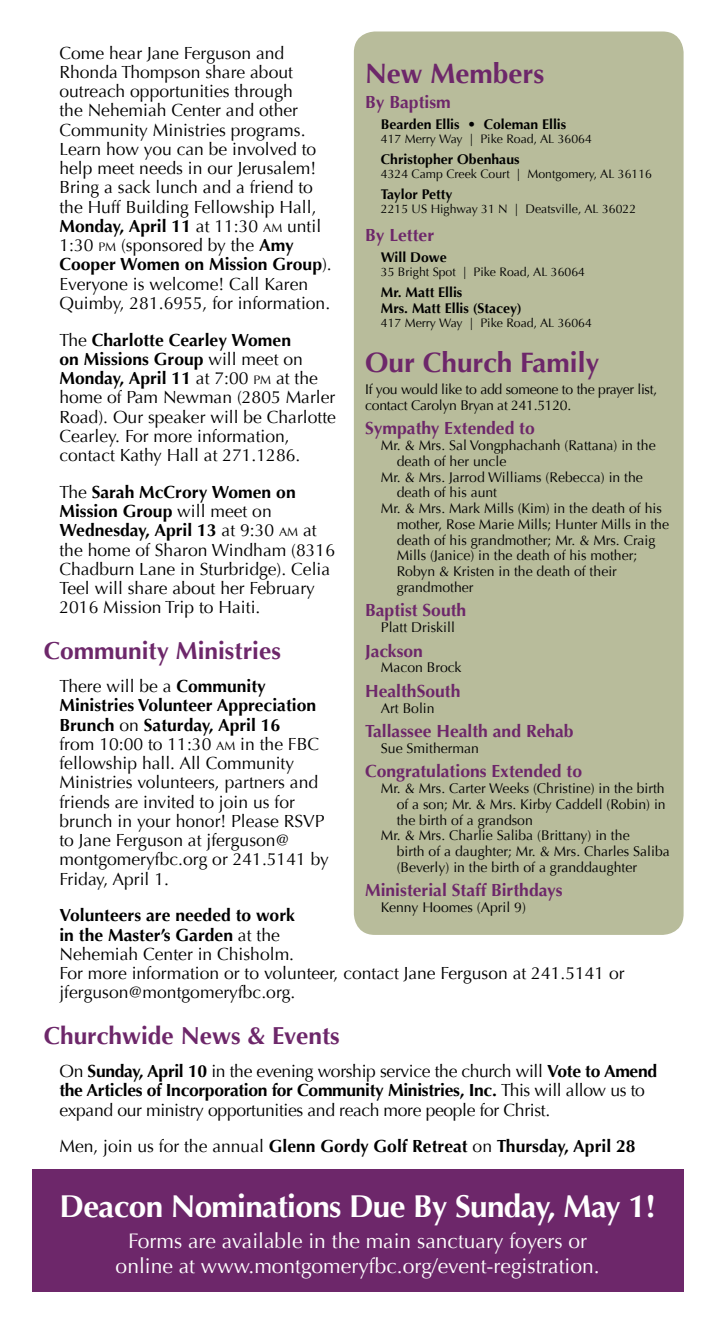
<style>
.page{position:relative;width:715px;height:1323px;background:#fff}
.page>*{position:absolute;margin:0;border:0;box-sizing:border-box;transform-origin:0 0}
.t1{font:700 31.5px "Optima";letter-spacing:-.02em;color:#fff}
.t2{font:700 28px "Optima";color:#6d276a}
.t3{font:700 24.5px "Optima";color:#6d276a}
.t4{font:21px/24.5px "Optima";color:#fff;text-align:center}
.t5{font:17.5px/19.2px "Optima";color:#000}
.t6{font:17.5px/19.2px "Optima";letter-spacing:-.02em;color:#000}
.t7{font:700 17.5px "Optima";color:#6d276a}
.t8{font:700 17.5px "Optima";color:#000}
.t9{font:14px "Optima";color:#000}
.t10{font:700 14px/15.8px "Optima";color:#000}
.t11{font:14px/15.8px "Optima";letter-spacing:-.02em;color:#000}
.t12{font:12.25px "Optima";color:#000}
.s1{font-weight:700}
.s2{font-size:12.25px}
.s3{font-weight:400}
</style>
<div class="page">
<div style="left:353px;top:32px;width:330px;height:903px;background:#b8bc9b;border-radius:21px"></div>
<div style="left:32px;top:1169px;width:651px;height:123px;background:#6d276a"></div>
<p class="t5" style="left:59px;top:43px;width:274px">Come hear Jane Ferguson and<br>Rhonda Thompson share about outreach opportunities through<br>the Nehemiah Center and other<br>Community Ministries programs.<br>Learn how you can be involved to help meet needs in our Jerusalem!<br>Bring a sack lunch and a friend to the Huff Building Fellowship Hall,<br><span class="s1">Monday, April 11</span> at 11:30 <span class="s2">AM</span> until<br>1:30 <span class="s2">PM</span> (sponsored by the <span class="s1">Amy<br>Cooper Women on Mission Group</span>).<br>Everyone is welcome! Call Karen<br>Quimby, 281.6955, for information.</p>
<p class="t5" style="left:59px;top:330px;width:278px">The <span class="s1">Charlotte Cearley Women<br>on Missions Group</span> will meet on<br><span class="s1">Monday, April 11</span> at 7:00 <span class="s2">PM</span> at the home of Pam Newman (2805 Marler<br>Road). Our speaker will be Charlotte<br>Cearley. For more information, contact Kathy Hall at 271.1286.</p>
<p class="t5" style="left:59px;top:483px;width:277px">The <span class="s1">Sarah McCrory Women on<br>Mission Group</span> will meet on<br><span class="s1">Wednesday, April 13</span> at 9:30 <span class="s2">AM</span> at the home of Sharon Windham (8316<br>Chadburn Lane in Sturbridge). Celia<br>Teel will share about her February<br>2016 Mission Trip to Haiti.</p>
<h3 class="t3" style="left:44px;top:636px;width:238px">Community Ministries</h3>
<p class="t5" style="left:59px;top:677px;width:271px">There will be a <span class="s1">Community<br>Ministries Volunteer Appreciation<br>Brunch</span> on <span class="s1">Saturday, April 16<br></span>from 10:00 to 11:30 <span class="s2">AM</span> in the FBC fellowship hall. All Community<br>Ministries volunteers, partners and friends are invited to join us for brunch in your honor! Please RSVP to Jane Ferguson at jferguson@ montgomeryfbc.org or 241.5141 by<br>Friday, April 1.</p>
<p class="t5" style="left:59px;top:906px;width:566px"><span class="s1">Volunteers are needed to work<br>in the Master’s Garden</span> at the<br>Nehemiah Center in Chisholm.<br>For more information or to volunteer, contact Jane Ferguson at 241.5141 or jferguson@montgomeryfbc.org.</p>
<h3 class="t3" style="left:44px;top:1021px;width:297px">Churchwide News &amp; Events</h3>
<p class="t6" style="left:59px;top:1062px;width:598px">On <span class="s1">Sunday, April 10</span> in the evening worship service the church will <span class="s1">Vote to Amend the Articles of Incorporation for Community Ministries, Inc.</span> This will allow us to expand our ministry opportunities and reach more people for Christ.</p>
<p class="t8" style="left:59px;top:1136px;width:577px"><span class="s3">Men, join us for the annual</span> Glenn Gordy Golf Retreat <span class="s3">on</span> Thursday, April 28</p>
<h2 class="t2" style="left:365px;top:58px;width:180px">New Members</h2>
<p class="t7" style="left:365px;top:92px;width:87px">By Baptism</p>
<p class="t10" style="left:380px;top:116px;width:187px">Bearden Ellis • Coleman Ellis</p>
<p class="t12" style="left:380px;top:132px;width:212px">417 Merry Way | Pike Road, AL 36064</p>
<p class="t10" style="left:380px;top:151px;width:140px">Christopher Obenhaus</p>
<p class="t12" style="left:380px;top:167px;width:272px">4324 Camp Creek Court | Montgomery, AL 36116</p>
<p class="t10" style="left:380px;top:186px;width:73px">Taylor Petty</p>
<p class="t12" style="left:380px;top:202px;width:256px">2215 US Highway 31 N | Deatsville, AL 36022</p>
<p class="t7" style="left:365px;top:225px;width:71px">By Letter</p>
<p class="t10" style="left:380px;top:249px;width:67px">Will Dowe</p>
<p class="t12" style="left:380px;top:265px;width:205px">35 Bright Spot | Pike Road, AL 36064</p>
<p class="t10" style="left:380px;top:284px;width:142px">Mr. Matt Ellis<br>Mrs. Matt Ellis (Stacey)</p>
<p class="t12" style="left:380px;top:315px;width:212px">417 Merry Way | Pike Road, AL 36064</p>
<h2 class="t2" style="left:365px;top:346px;width:236px">Our Church Family</h2>
<p class="t11" style="left:365px;top:382px;width:293px">If you would like to add someone to the prayer list, contact Carolyn Bryan at 241.5120.</p>
<p class="t7" style="left:365px;top:418px;width:171px">Sympathy Extended to</p>
<p class="t9" style="left:380px;top:437px;width:276px">Mr. &amp; Mrs. Sal Vongphachanh (Rattana) in the</p>
<p class="t9" style="left:396px;top:453px;width:111px">death of her uncle</p>
<p class="t9" style="left:380px;top:469px;width:263px">Mr. &amp; Mrs. Jarrod Williams (Rebecca) in the</p>
<p class="t9" style="left:396px;top:485px;width:102px">death of his aunt</p>
<p class="t9" style="left:380px;top:500px;width:282px">Mr. &amp; Mrs. Mark Mills (Kim) in the death of his</p>
<p class="t9" style="left:396px;top:516px;width:274px">mother, Rose Marie Mills; Hunter Mills in the</p>
<p class="t9" style="left:396px;top:532px;width:260px">death of his grandmother; Mr. &amp; Mrs. Craig</p>
<p class="t9" style="left:396px;top:548px;width:242px">Mills (Janice) in the death of his mother;</p>
<p class="t9" style="left:396px;top:563px;width:221px">Robyn &amp; Kristen in the death of their</p>
<p class="t9" style="left:396px;top:579px;width:78px">grandmother</p>
<p class="t7" style="left:365px;top:600px;width:103px">Baptist South</p>
<p class="t9" style="left:380px;top:619px;width:75px">Platt Driskill</p>
<p class="t7" style="left:365px;top:641px;width:59px">Jackson</p>
<p class="t9" style="left:380px;top:660px;width:82px">Macon Brock</p>
<p class="t7" style="left:365px;top:681px;width:97px">HealthSouth</p>
<p class="t9" style="left:380px;top:700px;width:55px">Art Bolin</p>
<p class="t7" style="left:365px;top:721px;width:210px">Tallassee Health and Rehab</p>
<p class="t9" style="left:380px;top:740px;width:100px">Sue Smitherman</p>
<p class="t7" style="left:365px;top:761px;width:218px">Congratulations Extended to</p>
<p class="t9" style="left:380px;top:780px;width:285px">Mr. &amp; Mrs. Carter Weeks (Christine) in the birth</p>
<p class="t9" style="left:396px;top:796px;width:270px">of a son; Mr. &amp; Mrs. Kirby Caddell (Robin) in</p>
<p class="t9" style="left:396px;top:812px;width:138px">the birth of a grandson</p>
<p class="t9" style="left:380px;top:828px;width:250px">Mr. &amp; Mrs. Charlie Saliba (Brittany) in the</p>
<p class="t9" style="left:396px;top:843px;width:274px">birth of a daughter; Mr. &amp; Mrs. Charles Saliba</p>
<p class="t9" style="left:396px;top:859px;width:242px">(Beverly) in the birth of a granddaughter</p>
<p class="t7" style="left:365px;top:880px;width:199px">Ministerial Staff Birthdays</p>
<p class="t9" style="left:380px;top:899px;width:146px">Kenny Hoomes (April 9)</p>
<h1 class="t1" style="left:59px;top:1188px;width:597px">Deacon Nominations Due By Sunday, May 1!</h1>
<p class="t4" style="left:115px;top:1229px;width:485px">Forms are available in the main sanctuary foyers or online at www.montgomeryfbc.org/event-registration.</p>
</div>
